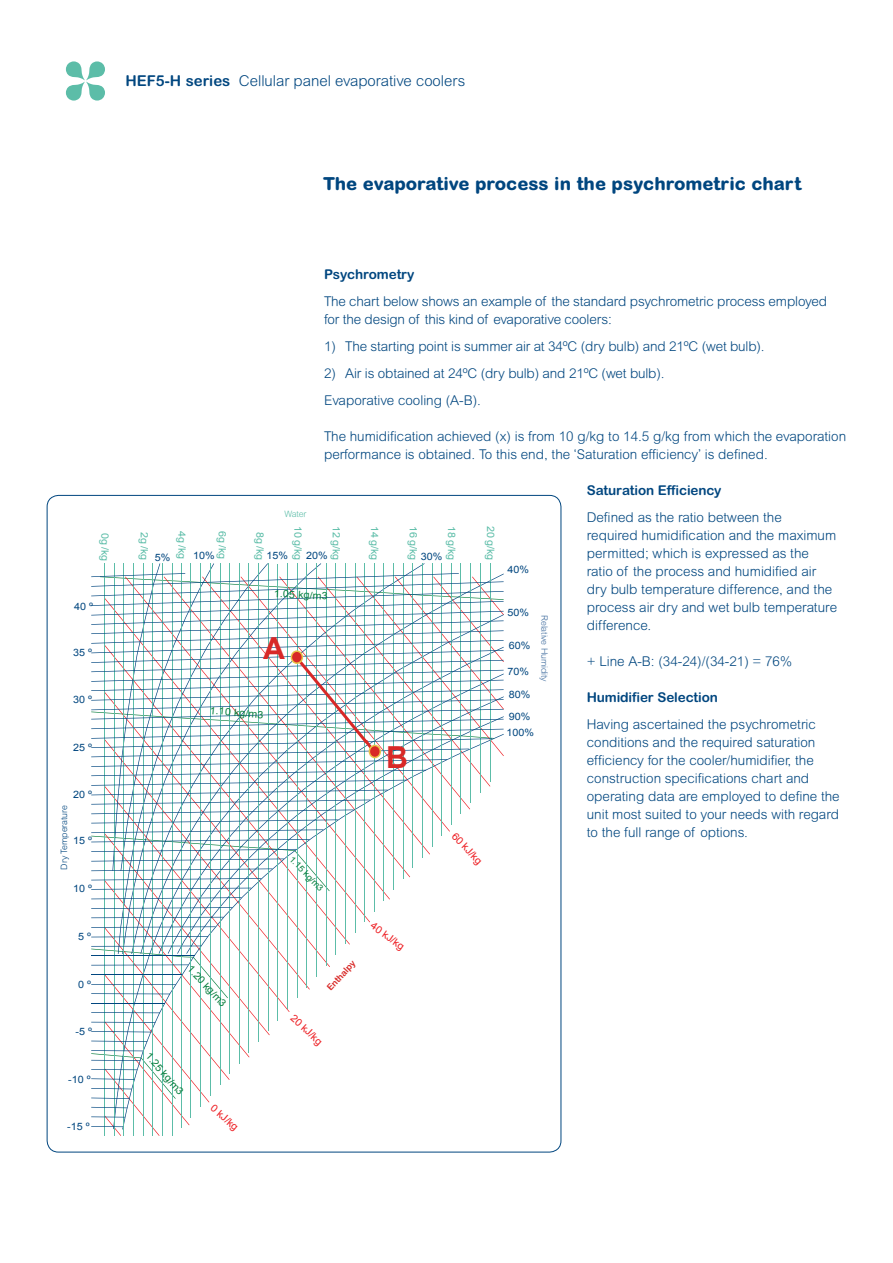
<style>
.page{position:relative;width:893px;height:1263px;background:#fff}
.page>*{position:absolute;margin:0;border:0;box-sizing:border-box;transform-origin:0 0}
.t1{font:700 30.3px "Arial";color:#d82927}
.t2{font:800 18px "Arial Rounded MT";color:#00467f}
.t3{font:300 15px "Arial Rounded MT";color:#00467f}
.t4{font:300 13.5px/18px "Arial Rounded MT";color:#00467f}
.t5{font:700 13.5px "Arial Rounded MT";letter-spacing:-.01em;color:#00467f}
.t6{font:10.2px "Arial";color:#00467f;scale:1.06 1}
.t7{font:10.2px "Arial";color:#5cbda8;scale:1.06 1}
.t8{font:10.2px "Arial";color:#0c8040;scale:1.06 1}
.t9{font:10.2px "Arial";color:#ed1f24;scale:1.06 1}
.t10{font:300 8.85px "Arial Rounded MT";letter-spacing:-.01em;color:#3e6b9d}
.t11{font:300 8.85px "Arial Rounded MT";letter-spacing:-.01em;color:#00467f}
.t12{font:700 8.85px "Arial Rounded MT";color:#d82927}
.t13{font:300 8.85px "Arial Rounded MT";letter-spacing:-.015em;color:#5cbda8}
.t14{font:8.7px "Arial";color:#0c8040;scale:1.06 1}
.s1{font-weight:700}
</style>
<div class="page">
<svg style="left:66px;top:61px;width:39px;height:40px"></svg>
<svg style="left:91px;top:563px;width:413px;height:573px"></svg>
<div style="left:370px;top:746px;width:10px;height:11px;background:#d82927;border-radius:50%"></div>
<p class="t3" style="left:125px;top:73px;width:341px"><span class="s1">HEF5-H series</span> Cellular panel evaporative coolers</p>
<h2 class="t2" style="left:323px;top:172px;width:480px">The evaporative process in the psychrometric chart</h2>
<p class="t5" style="left:324px;top:266px;width:92px">Psychrometry</p>
<p class="t4" style="left:324px;top:292px;width:505px">The chart below shows an example of the standard psychrometric process employed for the design of this kind of evaporative coolers:</p>
<p class="t4" style="left:324px;top:337px;width:442px">1) The starting point is summer air at 34ºC (dry bulb) and 21ºC (wet bulb).</p>
<p class="t4" style="left:324px;top:360px;width:342px;line-height:27px">2) Air is obtained at 24ºC (dry bulb) and 21ºC (wet bulb).<br>Evaporative cooling (A-B).</p>
<p class="t4" style="left:324px;top:427px;width:524px">The humidification achieved (x) is from 10 g/kg to 14.5 g/kg from which the evaporation performance is obtained. To this end, the ‘Saturation efficiency’ is defined.</p>
<p class="t5" style="left:587px;top:482px;width:136px">Saturation Efficiency</p>
<p class="t4" style="left:587px;top:508px;width:252px">Defined as the ratio between the<br>required humidification and the maximum permitted; which is expressed as the ratio of the process and humidified air dry bulb temperature difference, and the process air dry and wet bulb temperature difference.</p>
<p class="t4" style="left:587px;top:652px;width:207px">+ Line A-B: (34-24)/(34-21) = 76%</p>
<p class="t5" style="left:587px;top:689px;width:133px">Humidifier Selection</p>
<p class="t4" style="left:587px;top:715px;width:254px">Having ascertained the psychrometric conditions and the required saturation efficiency for the cooler/humidifier, the construction specifications chart and operating data are employed to define the unit most suited to your needs with regard to the full range of options.</p>
<p class="t13" style="left:284px;top:508px;width:24px">Water</p>
<p class="t7" style="left:111px;top:532px;width:28px;rotate:90deg">0g /kg</p>
<p class="t7" style="left:150px;top:532px;width:28px;rotate:90deg">2g /kg</p>
<p class="t7" style="left:188px;top:531px;width:28px;rotate:90deg">4g /kg</p>
<p class="t7" style="left:228px;top:531px;width:28px;rotate:90deg">6g /kg</p>
<p class="t7" style="left:266px;top:532px;width:28px;rotate:90deg">8g /kg</p>
<p class="t7" style="left:304px;top:526px;width:34px;rotate:90deg">10 g/kg</p>
<p class="t7" style="left:342px;top:526px;width:34px;rotate:90deg">12 g/kg</p>
<p class="t7" style="left:380px;top:526px;width:34px;rotate:90deg">14 g/kg</p>
<p class="t7" style="left:419px;top:526px;width:34px;rotate:90deg">16 g/kg</p>
<p class="t7" style="left:457px;top:526px;width:34px;rotate:90deg">18 g/kg</p>
<p class="t7" style="left:496px;top:526px;width:34px;rotate:90deg">20 g/kg</p>
<p class="t6" style="left:155px;top:552px;width:16px">5%</p>
<p class="t6" style="left:193px;top:550px;width:22px">10%</p>
<p class="t6" style="left:266px;top:549px;width:22px">15%</p>
<p class="t6" style="left:306px;top:549px;width:22px">20%</p>
<p class="t6" style="left:421px;top:550px;width:22px">30%</p>
<p class="t6" style="left:508px;top:564px;width:22px">40%</p>
<p class="t8" style="left:274px;top:588px;width:52px;rotate:3deg">1.05 kg/m3</p>
<p class="t6" style="left:74px;top:601px;width:19px">40 º</p>
<p class="t6" style="left:508px;top:606px;width:22px">50%</p>
<p class="t10" style="left:550px;top:615px;width:68px;rotate:90deg">Relative Humidity</p>
<h1 class="t1" style="left:263px;top:632px;width:23px">A</h1>
<p class="t6" style="left:509px;top:640px;width:22px">60%</p>
<p class="t6" style="left:73px;top:646px;width:19px">35 º</p>
<p class="t6" style="left:508px;top:666px;width:22px">70%</p>
<p class="t6" style="left:509px;top:689px;width:22px">80%</p>
<p class="t6" style="left:73px;top:693px;width:19px">30 º</p>
<p class="t8" style="left:210px;top:704px;width:52px;rotate:5deg">1.10 kg/m3</p>
<p class="t6" style="left:509px;top:711px;width:22px">90%</p>
<p class="t6" style="left:506px;top:727px;width:28px">100%</p>
<p class="t6" style="left:73px;top:742px;width:19px">25 º</p>
<h1 class="t1" style="left:386px;top:741px;width:23px">B</h1>
<p class="t6" style="left:73px;top:789px;width:19px">20 º</p>
<p class="t11" style="left:59px;top:870px;width:66px;rotate:-90deg">Dry Temperature</p>
<p class="t9" style="left:457px;top:831px;width:38px;rotate:45deg">60 kJ/kg</p>
<p class="t6" style="left:73px;top:835px;width:19px">15 º</p>
<p class="t14" style="left:294px;top:854px;width:44px;rotate:45deg">1.15 kg/m3</p>
<p class="t6" style="left:73px;top:883px;width:19px">10 º</p>
<p class="t6" style="left:78px;top:931px;width:14px">5 º</p>
<p class="t6" style="left:78px;top:979px;width:14px">0 º</p>
<p class="t6" style="left:75px;top:1025px;width:17px">-5 º</p>
<p class="t6" style="left:68px;top:1073px;width:23px">-10 º</p>
<p class="t6" style="left:67px;top:1120px;width:23px">-15 º</p>
<p class="t8" style="left:193px;top:963px;width:51px;rotate:46deg">1.20 kg/m3</p>
<p class="t8" style="left:151px;top:1051px;width:51px;rotate:47deg">1.25 kg/m3</p>
<p class="t9" style="left:215px;top:1102px;width:33px;rotate:40deg">0 kJ/kg</p>
<p class="t12" style="left:325px;top:985px;width:38px;rotate:-47deg">Enthalpy</p>
<p class="t9" style="left:296px;top:1012px;width:38px;rotate:42deg">20 kJ/kg</p>
<p class="t9" style="left:375px;top:920px;width:38px;rotate:35deg">40 kJ/kg</p>
</div>
